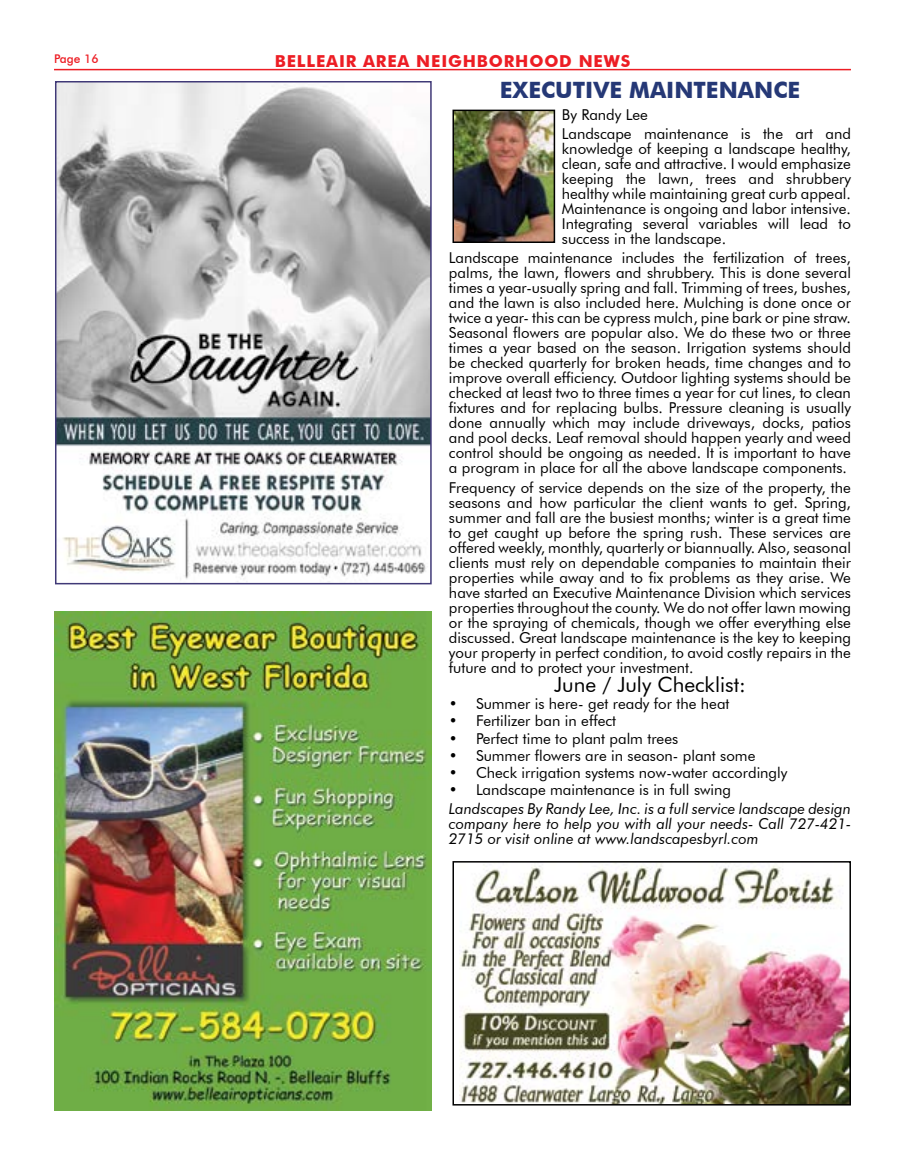
<style>
.page{position:relative;width:905px;height:1161px;background:#fff}
.page>*{position:absolute;margin:0;border:0;box-sizing:border-box;transform-origin:0 0}
.t1{font:700 22.5px "Futura BT";color:#253876}
.t2{font:21px "Futura BT";color:#000}
.t3{font:700 16.5px "Futura BT";letter-spacing:.05em;color:#ed1d24}
.t4{font:15px/15px "Futura BT";color:#000;text-align:justify}
.t5{font:italic 15px/15px "Futura BT";color:#000;text-align:justify}
.t6{font:500 12px "Futura BT";color:#ed1d24}
</style>
<div class="page">
<hr style="left:54px;top:69px;width:796px;height:1px;background:#ed1d24">
<img style="left:58px;top:84px;width:370px;height:495px">
<div style="left:55px;top:81px;width:376px;height:503px;border:2px solid #403977"></div>
<img style="left:54px;top:611px;width:377px;height:500px">
<img style="left:455px;top:113px;width:97px;height:127px">
<div style="left:452px;top:110px;width:103px;height:133px;border:2px solid #000"></div>
<img style="left:460px;top:864px;width:387px;height:239px">
<div style="left:452px;top:861px;width:398px;height:245px;border:2px solid #000"></div>
<p class="t6" style="left:54px;top:52px;width:46px">Page 16</p>
<p class="t3" style="left:275px;top:51px;width:357px">BELLEAIR AREA NEIGHBORHOOD NEWS</p>
<h1 class="t1" style="left:499px;top:76px;width:302px">EXECUTIVE MAINTENANCE</h1>
<p class="t4" style="left:562px;top:105px;width:290px;line-height:19.4px">By Randy Lee<br>Landscape maintenance is the art and</p>
<p class="t4" style="left:562px;top:141px;width:290px">knowledge of keeping a landscape healthy, clean, safe and attractive. I would emphasize keeping the lawn, trees and shrubbery healthy while maintaining great curb appeal.<br>Maintenance is ongoing and labor intensive.<br>Integrating several variables will lead to success in the landscape.</p>
<p class="t4" style="left:449px;top:251px;width:403px">Landscape maintenance includes the fertilization of trees, palms, the lawn, flowers and shrubbery. This is done several times a year-usually spring and fall. Trimming of trees, bushes, and the lawn is also included here. Mulching is done once or twice a year- this can be cypress mulch, pine bark or pine straw.<br>Seasonal flowers are popular also. We do these two or three times a year based on the season. Irrigation systems should be checked quarterly for broken heads, time changes and to improve overall efficiency. Outdoor lighting systems should be checked at least two to three times a year for cut lines, to clean fixtures and for replacing bulbs. Pressure cleaning is usually done annually which may include driveways, docks, patios and pool decks. Leaf removal should happen yearly and weed control should be ongoing as needed. It is important to have a program in place for all the above landscape components.</p>
<p class="t4" style="left:449px;top:480px;width:403px">Frequency of service depends on the size of the property, the seasons and how particular the client wants to get. Spring, summer and fall are the busiest months; winter is a great time to get caught up before the spring rush. These services are offered weekly, monthly, quarterly or biannually. Also, seasonal clients must rely on dependable companies to maintain their properties while away and to fix problems as they arise. We have started an Executive Maintenance Division which services properties throughout the county. We do not offer lawn mowing or the spraying of chemicals, though we offer everything else discussed. Great landscape maintenance is the key to keeping your property in perfect condition, to avoid costly repairs in the future and to protect your investment.</p>
<h2 class="t2" style="left:554px;top:672px;width:193px">June / July Checklist:</h2>
<p class="t4" style="left:449px;top:696px;width:282px">• Summer is here- get ready for the heat</p>
<p class="t4" style="left:449px;top:713px;width:168px">• Fertilizer ban in effect</p>
<p class="t4" style="left:449px;top:731px;width:231px">• Perfect time to plant palm trees</p>
<p class="t4" style="left:449px;top:748px;width:308px">• Summer flowers are in season- plant some</p>
<p class="t4" style="left:449px;top:765px;width:340px">• Check irrigation systems now-water accordingly</p>
<p class="t4" style="left:449px;top:782px;width:283px">• Landscape maintenance is in full swing</p>
<p class="t5" style="left:449px;top:801px;width:403px">Landscapes By Randy Lee, Inc. is a full service landscape design company here to help you with all your needs- Call 727-421- 2715 or visit online at www.landscapesbyrl.com</p>
</div>
